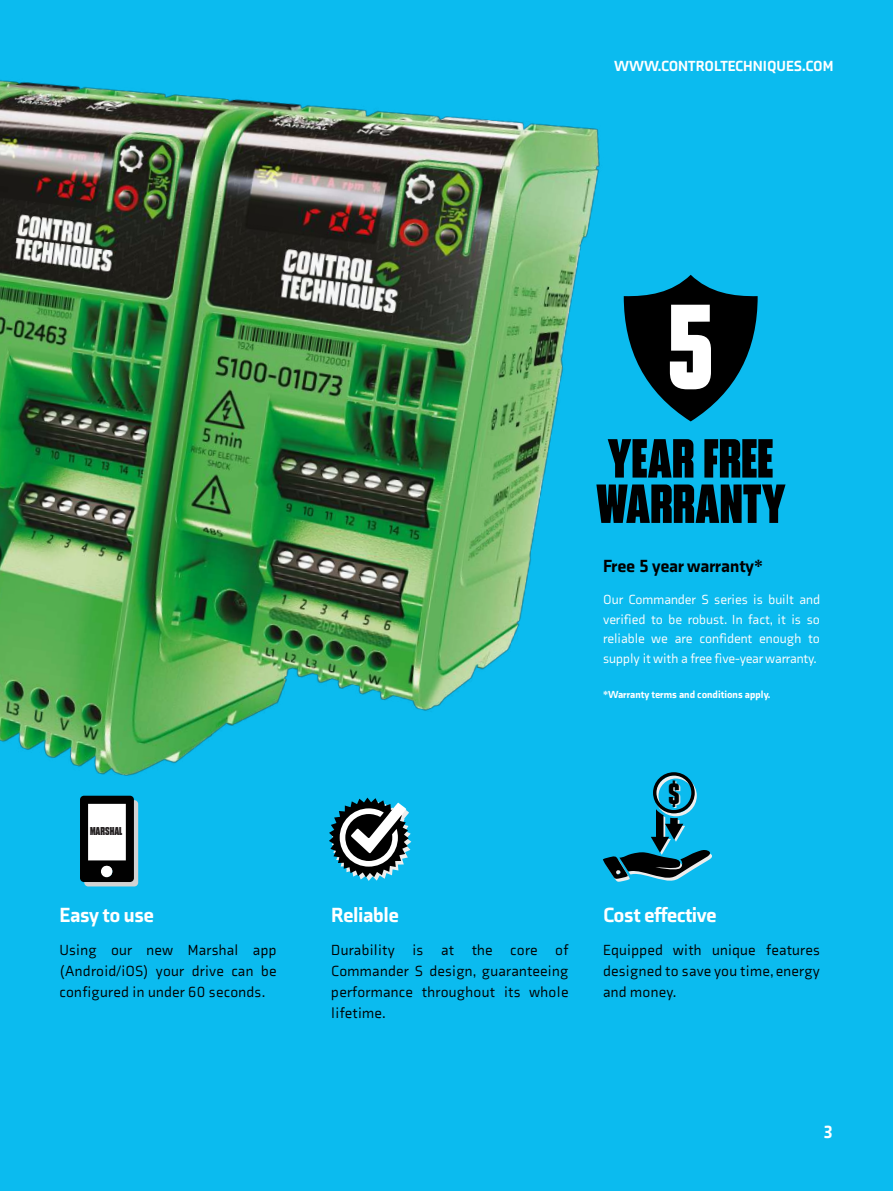
<style>
.page{position:relative;width:893px;height:1191px;background:#0bbbef}
.page>*{position:absolute;margin:0;border:0;box-sizing:border-box;transform-origin:0 0}
.t1{font:29.4px "Blunt Con";color:#000}
.t2{font:900 21px "Axia";letter-spacing:-.02em;color:#fff}
.t3{font:900 18px "Axia";color:#000}
.t4{font:900 18px "Axia";color:#fff}
.t5{font:15px/21px "Axia";letter-spacing:.02em;color:#000;text-align:justify}
.t6{font:900 15px "Axia";color:#fff}
.t7{font:13.5px/19.5px "Axia";color:#fff;text-align:justify}
.t8{font:11.4px "Blunt Con";color:#231f20}
.t9{font:900 10.5px "Axia";color:#fff}
</style>
<div class="page">
<svg style="left:706px;top:850px;width:5px;height:12px"></svg>
<img style="left:0;top:80px;width:706px;height:804px">
<svg style="left:624px;top:275px;width:134px;height:146px"></svg>
<svg style="left:670px;top:305px;width:41px;height:84px"></svg>
<svg style="left:608px;top:439px;width:39px;height:38px"></svg>
<svg style="left:648px;top:439px;width:45px;height:38px"></svg>
<svg style="left:704px;top:439px;width:36px;height:38px"></svg>
<svg style="left:742px;top:439px;width:31px;height:38px"></svg>
<svg style="left:596px;top:484px;width:54px;height:39px"></svg>
<svg style="left:651px;top:484px;width:43px;height:39px"></svg>
<svg style="left:696px;top:484px;width:46px;height:39px"></svg>
<svg style="left:743px;top:484px;width:42px;height:39px"></svg>
<svg style="left:80px;top:795px;width:58px;height:91px"></svg>
<div style="left:101px;top:865px;width:11px;height:12px;background:#fff;border-radius:50%"></div>
<p class="t6" style="left:614px;top:56px;width:221px">WWW.CONTROLTECHNIQUES.COM</p>
<p class="t8" style="left:90px;top:825px;width:34px">MARSHAL</p>
<h2 class="t2" style="left:60px;top:901px;width:96px">Easy to use</h2>
<p class="t5" style="left:60px;top:939px;width:218px">Using our new Marshal app (Android/iOS) your drive can be configured in under 60 seconds.</p>
<p class="t3" style="left:603px;top:555px;width:161px">Free 5 year warranty*</p>
<p class="t7" style="left:603px;top:590px;width:218px">Our Commander S series is built and verified to be robust. In fact, it is so reliable we are confident enough to supply it with a free five-year warranty.</p>
<p class="t9" style="left:603px;top:687px;width:169px">*Warranty terms and conditions apply.</p>
<h1 class="t1" style="left:668px;top:781px;width:13px">$</h1>
<h2 class="t2" style="left:331px;top:901px;width:69px">Reliable</h2>
<p class="t5" style="left:331px;top:939px;width:239px">Durability is at the core of Commander S design, guaranteeing performance throughout its whole lifetime.</p>
<h2 class="t2" style="left:603px;top:901px;width:115px">Cost effective</h2>
<p class="t5" style="left:603px;top:939px;width:218px">Equipped with unique features designed to save you time, energy and money.</p>
<p class="t4" style="left:823px;top:1121px;width:12px">3</p>
</div>
